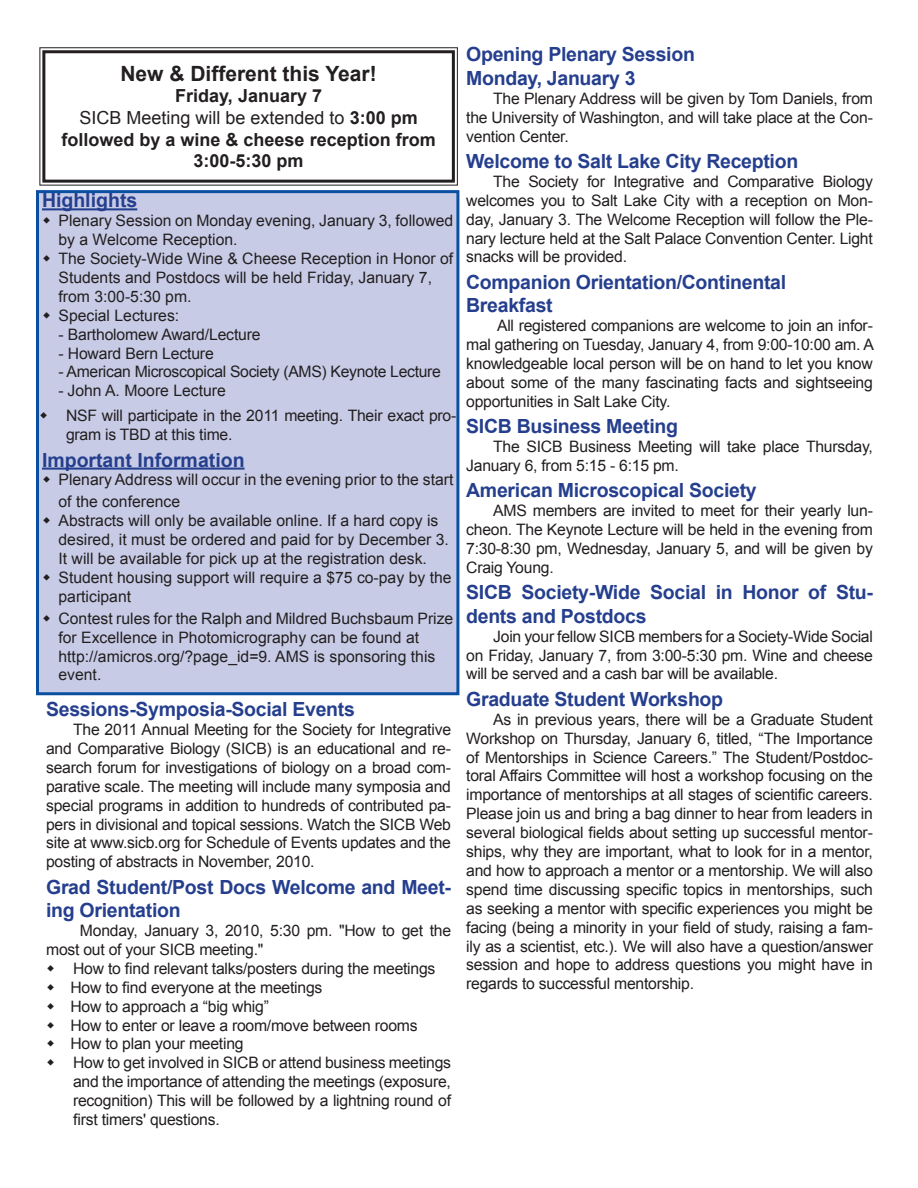
<style>
.page{position:relative;width:918px;height:1188px;background:#fff}
.page>*{position:absolute;margin:0;border:0;box-sizing:border-box;transform-origin:0 0}
.t1{font:700 21px "Arial";color:#231f20}
.t2{font:700 19.5px/23.4px "Arial";letter-spacing:-.015em;color:#253f8e}
.t3{font:700 18px/21.6px "Arial";color:#231f20;text-align:center}
.t4{font:18px "Arial";color:#231f20}
.Body{font:15.75px/18.9px "Arial";letter-spacing:-.015em;color:#231f20;text-align:justify}
.Body_Bullets{font:15.75px/18.9px "Arial";color:#231f20}
.Body_Bullets-2{font:15.75px "Arial";letter-spacing:-.02em;color:#231f20}
.s1{font-weight:700}
</style>
<div class="page">
<div style="left:38px;top:192px;width:420px;height:502px;background:#c7cbe6"></div>
<hr style="left:42px;top:208px;width:95px;height:2px;background:#253f8e">
<hr style="left:42px;top:468px;width:203px;height:2px;background:#253f8e">
<div style="left:36px;top:190px;width:423px;height:505px;border:3px solid #0a4fa2"></div>
<svg style="left:39px;top:47px;width:419px;height:139px"></svg>
<div style="left:42px;top:50px;width:413px;height:133px;border:3px solid #231f20"></div>
<p class="t1" style="left:120px;top:59px;width:258px">New &amp; Different this Year!</p>
<p class="t3" style="left:175px;top:86px;width:149px">Friday, January 7</p>
<p class="t4" style="left:80px;top:106px;width:340px">SICB Meeting will be extended to <span class="s1">3:00 pm</span></p>
<p class="t3" style="left:62px;top:129px;width:376px">followed by a wine &amp; cheese reception from<br>3:00-5:30 pm</p>
<p class="t2" style="left:42px;top:189px;width:97px">Highlights</p>
<p class="Body_Bullets" style="left:59px;top:211px;width:396px">Plenary Session on Monday evening, January 3, followed</p>
<p class="Body_Bullets" style="left:59px;top:230px;width:181px">by a Welcome Reception.</p>
<p class="Body_Bullets" style="left:59px;top:249px;width:396px">The Society-Wide Wine &amp; Cheese Reception in Honor of</p>
<p class="Body_Bullets" style="left:59px;top:268px;width:375px">Students and Postdocs will be held Friday, January 7,</p>
<p class="Body_Bullets" style="left:59px;top:287px;width:135px">from 3:00-5:30 pm.</p>
<p class="Body_Bullets" style="left:59px;top:306px;width:122px">Special Lectures:</p>
<p class="Body_Bullets" style="left:59px;top:325px;width:204px">- Bartholomew Award/Lecture</p>
<p class="Body_Bullets" style="left:59px;top:344px;width:157px">- Howard Bern Lecture</p>
<p class="Body_Bullets-2" style="left:59px;top:362px;width:384px">- American Microscopical Society (AMS) Keynote Lecture</p>
<p class="Body_Bullets" style="left:58px;top:382px;width:169px">- John A. Moore Lecture</p>
<p class="Body_Bullets" style="left:66px;top:406px;width:392px">NSF will participate in the 2011 meeting. Their exact pro&shy;gram is TBD at this time.</p>
<p class="t2" style="left:42px;top:449px;width:204px">Important Information</p>
<p class="Body_Bullets" style="left:59px;top:471px;width:396px">Plenary Address will occur in the evening prior to the start</p>
<p class="Body_Bullets" style="left:59px;top:493px;width:123px">of the conference</p>
<p class="Body_Bullets" style="left:59px;top:511px;width:392px">Abstracts will only be available online. If a hard copy is desired, it must be ordered and paid for by December 3.</p>
<p class="Body_Bullets" style="left:59px;top:549px;width:370px">It will be available for pick up at the registration desk.</p>
<p class="Body_Bullets" style="left:59px;top:568px;width:395px">Student housing support will require a $75 co-pay by the</p>
<p class="Body_Bullets" style="left:59px;top:587px;width:74px">participant</p>
<p class="Body_Bullets" style="left:59px;top:609px;width:396px">Contest rules for the Ralph and Mildred Buchsbaum Prize</p>
<p class="Body_Bullets" style="left:59px;top:628px;width:362px">for Excellence in Photomicrography can be found at</p>
<p class="Body_Bullets" style="left:59px;top:647px;width:378px">http://amicros.org/?page_id=9. AMS is sponsoring this</p>
<p class="Body_Bullets" style="left:59px;top:666px;width:44px">event.</p>
<p class="t2" style="left:46px;top:698px;width:310px">Sessions-Symposia-Social Events</p>
<p class="Body" style="left:46px;top:720px;width:406px;text-indent:27px">The 2011 Annual Meeting for the Society for Integrative and Comparative Biology (SICB) is an educational and re&shy;search forum for investigations of biology on a broad com&shy;parative scale. The meeting will include many symposia and special programs in addition to hundreds of contributed pa&shy;pers in divisional and topical sessions. Watch the SICB Web site at www.sicb.org for Schedule of Events updates and the posting of abstracts in November, 2010.</p>
<p class="t2" style="left:46px;top:876px;width:406px">Grad Student/Post Docs Welcome and Meet&shy;ing Orientation</p>
<p class="Body" style="left:46px;top:921px;width:407px;text-indent:34px">Monday, January 3, 2010, 5:30 pm. "How to get the most out of your SICB meeting."</p>
<p class="Body_Bullets" style="left:73px;top:959px;width:364px">How to find relevant talks/posters during the meetings</p>
<p class="Body_Bullets" style="left:71px;top:978px;width:253px">How to find everyone at the meetings</p>
<p class="Body_Bullets" style="left:71px;top:997px;width:200px">How to approach a “big whig”</p>
<p class="Body_Bullets" style="left:71px;top:1016px;width:349px">How to enter or leave a room/move between rooms</p>
<p class="Body_Bullets" style="left:71px;top:1035px;width:175px">How to plan your meeting</p>
<p class="Body_Bullets" style="left:73px;top:1054px;width:379px;text-align:justify">How to get involved in SICB or attend business meetings and the importance of attending the meetings (exposure, recognition) This will be followed by a lightning round of first timers' questions.</p>
<p class="t2" style="left:466px;top:44px;width:230px">Opening Plenary Session</p>
<p class="t2" style="left:466px;top:67px;width:171px">Monday, January 3</p>
<p class="Body" style="left:466px;top:89px;width:408px;text-indent:27px">The Plenary Address will be given by Tom Daniels, from the University of Washington, and will take place at the Con&shy;vention Center.</p>
<p class="t2" style="left:466px;top:150px;width:334px">Welcome to Salt Lake City Reception</p>
<p class="Body" style="left:466px;top:172px;width:408px;text-indent:27px">The Society for Integrative and Comparative Biology welcomes you to Salt Lake City with a reception on Mon&shy;day, January 3. The Welcome Reception will follow the Ple&shy;nary lecture held at the Salt Palace Convention Center. Light snacks will be provided.</p>
<p class="t2" style="left:466px;top:271px;width:321px">Companion Orientation/Continental</p>
<p class="t2" style="left:466px;top:294px;width:88px">Breakfast</p>
<p class="Body" style="left:466px;top:316px;width:409px;text-indent:31px">All registered companions are welcome to join an infor&shy;mal gathering on Tuesday, January 4, from 9:00-10:00 am. A knowledgeable local person will be on hand to let you know about some of the many fascinating facts and sightseeing opportunities in Salt Lake City.</p>
<p class="t2" style="left:466px;top:415px;width:213px">SICB Business Meeting</p>
<p class="Body" style="left:466px;top:437px;width:408px;text-indent:27px">The SICB Business Meeting will take place Thursday,<br>January 6, from 5:15 - 6:15 pm.</p>
<p class="t2" style="left:466px;top:479px;width:292px">American Microscopical Society</p>
<p class="Body" style="left:466px;top:501px;width:408px;text-indent:27px">AMS members are invited to meet for their yearly lun&shy;cheon. The Keynote Lecture will be held in the evening from 7:30-8:30 pm, Wednesday, January 5, and will be given by Craig Young.</p>
<p class="t2" style="left:466px;top:581px;width:408px">SICB Society-Wide Social in Honor of Stu&shy;dents and Postdocs</p>
<p class="Body" style="left:466px;top:627px;width:408px;text-indent:27px">Join your fellow SICB members for a Society-Wide Social on Friday, January 7, from 3:00-5:30 pm. Wine and cheese will be served and a cash bar will be available.</p>
<p class="t2" style="left:466px;top:688px;width:258px">Graduate Student Workshop</p>
<p class="Body" style="left:466px;top:710px;width:408px;text-indent:27px">As in previous years, there will be a Graduate Student Workshop on Thursday, January 6, titled, “The Importance of Mentorships in Science Careers.” The Student/Postdoc&shy;toral Affairs Committee will host a workshop focusing on the importance of mentorships at all stages of scientific careers.<br>Please join us and bring a bag dinner to hear from leaders in several biological fields about setting up successful mentor&shy;ships, why they are important, what to look for in a mentor, and how to approach a mentor or a mentorship. We will also spend time discussing specific topics in mentorships, such as seeking a mentor with specific experiences you might be facing (being a minority in your field of study, raising a fam&shy;ily as a scientist, etc.). We will also have a question/answer session and hope to address questions you might have in regards to successful mentorship.</p>
</div>
